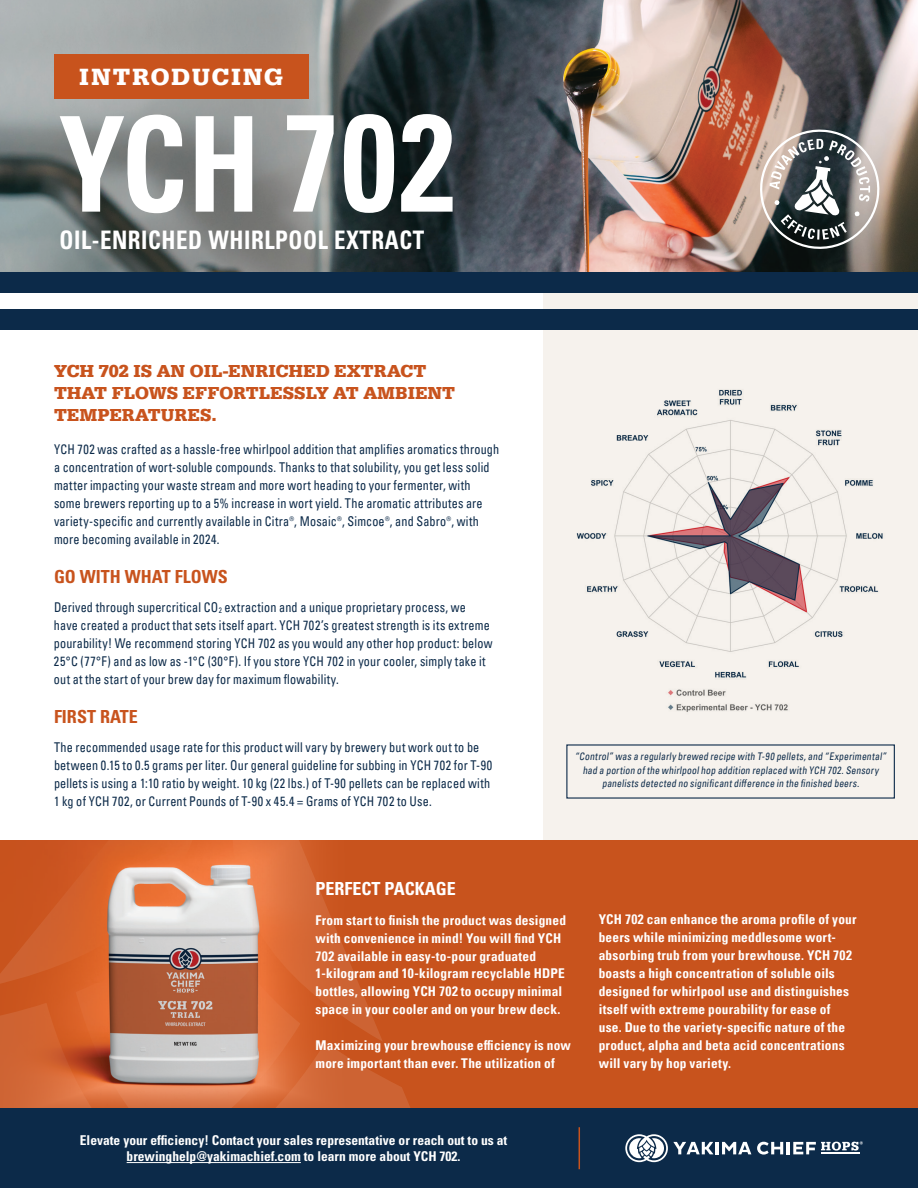
<style>
.page{position:relative;width:918px;height:1188px;background:#fff}
.page>*{position:absolute;margin:0;border:0;box-sizing:border-box;transform-origin:0 0}
.t1{font:700 condensed 132.3px "Univers LT Std";color:#fff;scale:.9 1}
.t2{font:700 condensed 25.5px "Univers LT Std";letter-spacing:.025em;color:#fff;scale:.9 1}
.t3{font:700 24.3px "Egyptienne URW";letter-spacing:.07em;color:#fff}
.t4{font:700 18px/21.6px "Egyptienne URW";color:#c8531d}
.t5{font:700 condensed 18px "Univers LT Std";color:#c8531d}
.t6{font:700 condensed 18px "Univers LT Std";color:#fff}
.t7{font:condensed 13.5px/18px "Univers LT Pro";letter-spacing:.015em;color:#0c2a49;scale:.9 1}
.t8{font:700 condensed 13.5px/18px "Univers LT Pro";letter-spacing:.015em;color:#fff}
.t9{font:700 condensed 13.5px/16.2px "Univers LT Std";color:#fff;text-align:center}
.t10{font:condensed 10.5px/13.5px "Univers LT Pro";color:#0c2a49;text-align:center;scale:.9 1}
.s1{font-size:138px}
</style>
<div class="page">
<img style="left:0;top:0;width:918px;height:272px">
<div style="left:543px;top:272px;width:375px;height:568px;background:#f6f2ed"></div>
<div style="left:0;top:840px;width:918px;height:268px;background:#c8531d"></div>
<img style="left:0;top:840px;width:410px;height:268px">
<div style="left:0;top:310px;width:918px;height:20px;background:#0c2a49"></div>
<div style="left:0;top:272px;width:918px;height:21px;background:#0c2a49"></div>
<div style="left:0;top:1108px;width:918px;height:80px;background:#0c2a49"></div>
<svg style="left:625px;top:1134px;width:88px;height:28px"></svg>
<hr style="left:715px;top:1142px;width:4px;height:12px;background:#fff">
<svg style="left:722px;top:1142px;width:29px;height:12px"></svg>
<svg style="left:757px;top:1141px;width:106px;height:14px"></svg>
<hr style="left:127px;top:1162px;width:174px;height:1px;background:#fff">
<hr style="left:579px;top:1127px;width:1px;height:42px;background:#c8531d">
<img style="left:576px;top:389px;width:307px;height:323px">
<div style="left:54px;top:54px;width:254px;height:44px;background:#c8531d"></div>
<svg style="left:756px;top:126px;width:127px;height:127px;background:#83827f"></svg>
<h3 class="t3" style="left:79px;top:62px;width:205px">INTRODUCING</h3>
<h1 class="t1" style="left:59px;top:83px;width:441px">YCH <span class="s1">702</span></h1>
<h2 class="t2" style="left:60px;top:224px;width:407px">OIL-ENRICHED WHIRLPOOL EXTRACT</h2>
<h3 class="t4" style="left:54px;top:361px;width:403px">YCH 702 IS AN OIL-ENRICHED EXTRACT<br>THAT FLOWS EFFORTLESSLY AT AMBIENT<br>TEMPERATURES.</h3>
<p class="t7" style="left:54px;top:439px;width:496px">YCH 702 was crafted as a hassle-free whirlpool addition that amplifies aromatics through a concentration of wort-soluble compounds. Thanks to that solubility, you get less solid matter impacting your waste stream and more wort heading to your fermenter, with some brewers reporting up to a 5% increase in wort yield. The aromatic attributes are variety-specific and currently available in Citra®, Mosaic®, Simcoe®, and Sabro®, with more becoming available in 2024.</p>
<h3 class="t5" style="left:54px;top:566px;width:175px">GO WITH WHAT FLOWS</h3>
<p class="t7" style="left:54px;top:597px;width:489px">Derived through supercritical CO<sub>2</sub> extraction and a unique proprietary process, we have created a product that sets itself apart. YCH 702’s greatest strength is its extreme pourability! We recommend storing YCH 702 as you would any other hop product: below 25°C (77°F) and as low as -1°C (30°F). If you store YCH 702 in your cooler, simply take it out at the start of your brew day for maximum flowability.</p>
<h3 class="t5" style="left:54px;top:706px;width:85px">FIRST RATE</h3>
<p class="t7" style="left:54px;top:738px;width:488px">The recommended usage rate for this product will vary by brewery but work out to be between 0.15 to 0.5 grams per liter. Our general guideline for subbing in YCH 702 for T-90 pellets is using a 1:10 ratio by weight. 10 kg (22 lbs.) of T-90 pellets can be replaced with 1 kg of YCH 702, or Current Pounds of T-90 x 45.4 = Grams of YCH 702 to Use.</p>
<h3 class="t6" style="left:316px;top:877px;width:142px">PERFECT PACKAGE</h3>
<p class="t10" style="left:575px;top:749px;width:350px">“Control” was a regularly brewed recipe with T-90 pellets,and “Experimental” had a portion ofthe whirlpoolhop addition replaced with YCH 702.Sensory panelists detected no significantdifference in the finished beers.</p>
<p class="t8" style="left:316px;top:910px;width:252px">From start to finish the product was designed with convenience in mind! You will find YCH 702 available in easy-to-pour graduated 1-kilogram and 10-kilogram recyclable HDPE bottles, allowing YCH 702 to occupy minimal space in your cooler and on your brew deck.</p>
<p class="t8" style="left:316px;top:1036px;width:257px">Maximizing your brewhouse efficiency is now more important than ever. The utilization of</p>
<p class="t9" style="left:80px;top:1132px;width:429px">Elevate your efficiency! Contact your sales representative or reach out to us at brewinghelp@yakimachief.com to learn more about YCH 702.</p>
<p class="t8" style="left:599px;top:910px;width:259px">YCH 702 can enhance the aroma profile of your beers while minimizing meddlesome wort&shy;absorbing trub from your brewhouse. YCH 702 boasts a high concentration of soluble oils designed for whirlpool use and distinguishes itself with extreme pourability for ease of use. Due to the variety-specific nature of the product, alpha and beta acid concentrations will vary by hop variety.</p>
</div>
